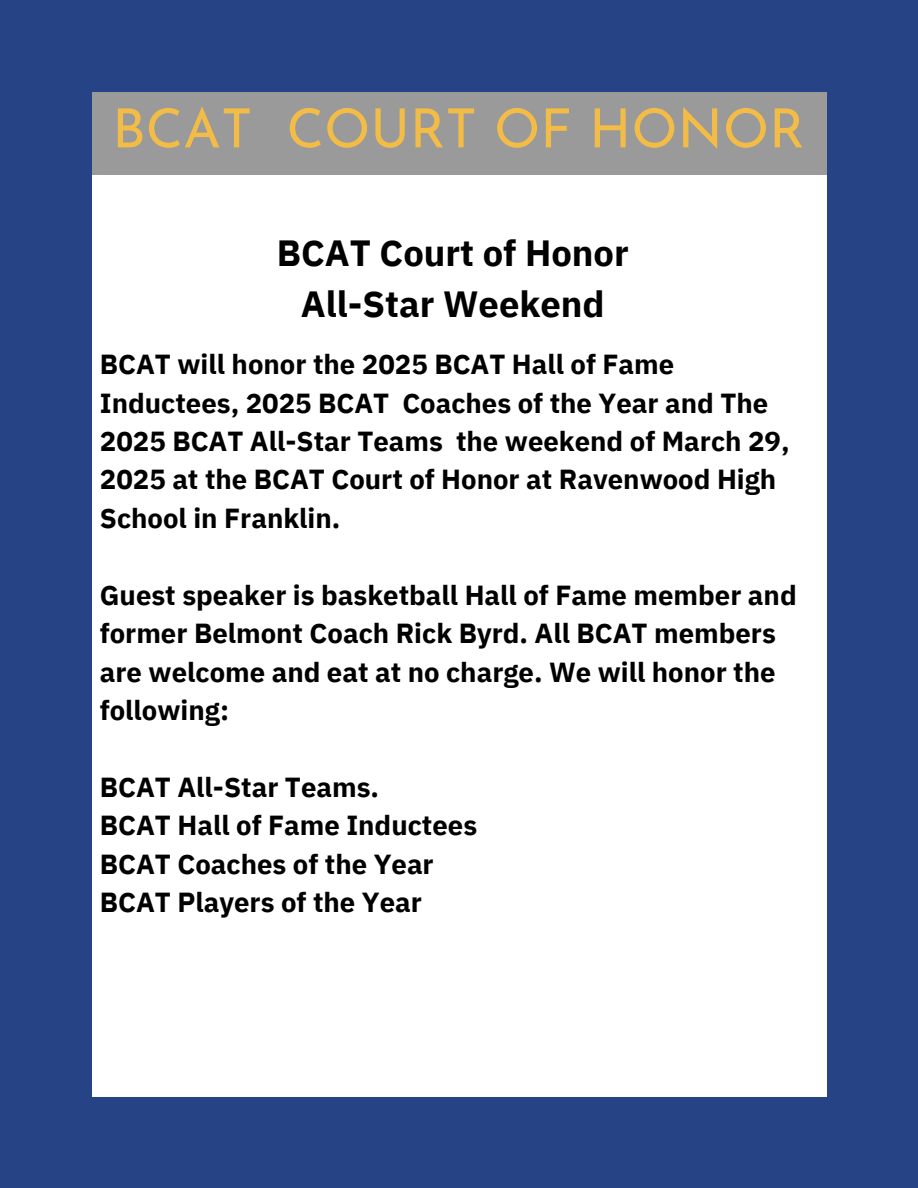
<style>
.page{position:relative;width:918px;height:1188px;background:#264485}
.page>*{position:absolute;margin:0;border:0;box-sizing:border-box;transform-origin:0 0}
.t1{font:54px "Josefin Sans";color:#f3bc46}
.t2{font:700 36.45px/50.6px "IBM Plex Sans";color:#000;text-align:center}
.t3{font:700 27.45px/38.4px "IBM Plex Sans";color:#000}
</style>
<div class="page">
<div style="left:93px;top:175px;width:733px;height:921px;background:#fff"></div>
<div style="left:93px;top:93px;width:733px;height:82px;background:#9a9a9a"></div>
<h1 class="t1" style="left:112px;top:107px;width:694px">BCAT COURT OF HONOR</h1>
<h2 class="t2" style="left:277px;top:227px;width:353px">BCAT Court of Honor<br>All-Star Weekend</h2>
<p class="t3" style="left:100px;top:345px;width:691px">BCAT will honor the 2025 BCAT Hall of Fame Inductees, 2025 BCAT Coaches of the Year and The 2025 BCAT All-Star Teams the weekend of March 29, 2025 at the BCAT Court of Honor at Ravenwood High School in Franklin.</p>
<p class="t3" style="left:100px;top:575px;width:698px">Guest speaker is basketball Hall of Fame member and former Belmont Coach Rick Byrd. All BCAT members are welcome and eat at no charge. We will honor the following:</p>
<p class="t3" style="left:100px;top:767px;width:281px">BCAT All-Star Teams.</p>
<p class="t3" style="left:100px;top:806px;width:379px">BCAT Hall of Fame Inductees</p>
<p class="t3" style="left:100px;top:844px;width:335px">BCAT Coaches of the Year</p>
<p class="t3" style="left:100px;top:882px;width:324px">BCAT Players of the Year</p>
</div>
